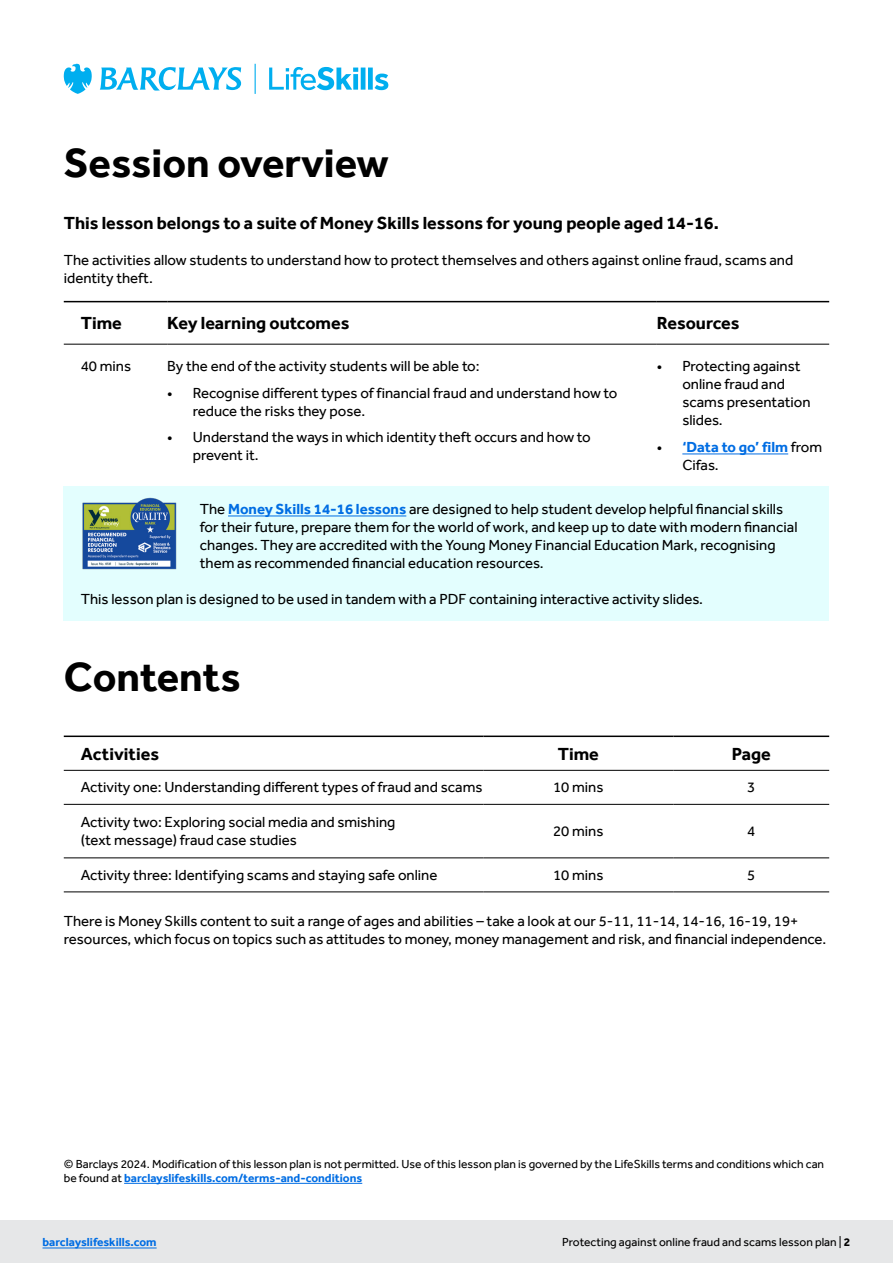
<style>
.page{position:relative;width:893px;height:1263px;background:#fff}
.page>*{position:absolute;margin:0;border:0;box-sizing:border-box;transform-origin:0 0}
.t1{font:700 42px "Barclays Effra";color:#000}
.Overview_subhead{font:700 18px "Barclays Effra";color:#000}
.Table_header{font:700 18px "Barclays Effra";color:#000}
.Body_copy{font:15px/18px "Barclays Effra";color:#000}
.Bullets_10_12{font:15px/18px "Barclays Effra";color:#000}
.Bullets_10_12-2{font:700 15px/18px "Barclays Effra";color:#006de3}
.t2{font:12px/14.4px "Barclays Effra";color:#000}
.t3{font:700 12px "Barclays Effra";color:#006de3}
.s1{font-weight:400;color:#000}
.s2{font-weight:700;color:#006de3}
.s3{font-weight:700}
</style>
<div class="page">
<svg style="left:64px;top:302px;width:765px;height:185px"></svg>
<div style="left:64px;top:487px;width:765px;height:134px;background:#e3fefe"></div>
<hr style="left:64px;top:344px;width:103px;height:1px;background:#000">
<hr style="left:167px;top:344px;width:490px;height:1px;background:#000">
<hr style="left:657px;top:344px;width:172px;height:1px;background:#000">
<hr style="left:64px;top:301px;width:103px;height:1px;background:#000">
<hr style="left:167px;top:301px;width:490px;height:1px;background:#000">
<hr style="left:657px;top:301px;width:172px;height:1px;background:#000">
<hr style="left:682px;top:454px;width:106px;height:1px;background:#006de3">
<hr style="left:228px;top:516px;width:178px;height:1px;background:#006de3">
<img style="left:82px;top:497px;width:95px;height:73px">
<svg style="left:64px;top:737px;width:765px;height:122px"></svg>
<hr style="left:64px;top:770px;width:419px;height:1px;background:#000">
<hr style="left:483px;top:770px;width:190px;height:1px;background:#000">
<hr style="left:673px;top:770px;width:156px;height:1px;background:#000">
<hr style="left:64px;top:804px;width:419px;height:1px;background:#000">
<hr style="left:483px;top:804px;width:190px;height:1px;background:#000">
<hr style="left:673px;top:804px;width:156px;height:1px;background:#000">
<hr style="left:64px;top:857px;width:419px;height:1px;background:#000">
<hr style="left:483px;top:857px;width:190px;height:1px;background:#000">
<hr style="left:673px;top:857px;width:156px;height:1px;background:#000">
<hr style="left:64px;top:891px;width:419px;height:1px;background:#000">
<hr style="left:483px;top:891px;width:190px;height:1px;background:#000">
<hr style="left:673px;top:891px;width:156px;height:1px;background:#000">
<hr style="left:64px;top:735px;width:419px;height:2px;background:#000">
<hr style="left:483px;top:735px;width:190px;height:2px;background:#000">
<hr style="left:673px;top:735px;width:156px;height:2px;background:#000">
<hr style="left:124px;top:1183px;width:238px;height:1px;background:#006de3">
<div style="left:0;top:1220px;width:893px;height:43px;background:#e6e7e8"></div>
<svg style="left:64px;top:64px;width:324px;height:30px"></svg>
<hr style="left:43px;top:1248px;width:114px;height:1px;background:#006de3">
<h2 class="t1" style="left:64px;top:138px;width:327px">Session overview</h2>
<p class="Overview_subhead" style="left:64px;top:212px;width:656px">This lesson belongs to a suite of Money Skills lessons for young people aged 14-16.</p>
<p class="Body_copy" style="left:64px;top:251px;width:731px">The activities allow students to understand how to protect themselves and others against online fraud, scams and identity theft.</p>
<p class="Table_header" style="left:81px;top:312px;width:43px">Time</p>
<p class="Table_header" style="left:167px;top:312px;width:184px">Key learning outcomes</p>
<p class="Table_header" style="left:657px;top:312px;width:84px">Resources</p>
<p class="Body_copy" style="left:81px;top:357px;width:52px">40 mins</p>
<p class="Bullets_10_12" style="left:167px;top:357px;width:314px">By the end of the activity students will be able to:</p>
<p class="Bullets_10_12" style="left:193px;top:383px;width:426px;text-indent:-26px">• Recognise different types of financial fraud and understand how to reduce the risks they pose.</p>
<p class="Bullets_10_12" style="left:193px;top:428px;width:400px;text-indent:-26px">• Understand the ways in which identity theft occurs and how to prevent it.</p>
<p class="Bullets_10_12" style="left:682px;top:357px;width:130px;text-indent:-26px">• Protecting against online fraud and scams presentation slides.</p>
<p class="Bullets_10_12-2" style="left:682px;top:437px;width:141px;text-indent:-26px"><span class="s1">•</span> ‘Data to go’ film <span class="s1">from<br>Cifas.</span></p>
<p class="Body_copy" style="left:200px;top:499px;width:599px">The <span class="s2">Money Skills 14-16 lessons</span> are designed to help student develop helpful financial skills for their future, prepare them for the world of work, and keep up to date with modern financial changes. They are accredited with the Young Money Financial Education Mark, recognising them as recommended financial education resources.</p>
<p class="Body_copy" style="left:81px;top:589px;width:624px">This lesson plan is designed to be used in tandem with a PDF containing interactive activity slides.</p>
<h2 class="t1" style="left:64px;top:652px;width:178px">Contents</h2>
<p class="Table_header" style="left:81px;top:743px;width:80px">Activities</p>
<p class="Table_header" style="left:558px;top:743px;width:43px">Time</p>
<p class="Table_header" style="left:732px;top:743px;width:41px">Page</p>
<p class="Body_copy" style="left:81px;top:778px;width:403px">Activity one: Understanding different types of fraud and scams</p>
<p class="Body_copy" style="left:553px;top:778px;width:52px">10 mins</p>
<p class="Body_copy" style="left:747px;top:778px;width:10px">3</p>
<p class="Body_copy" style="left:81px;top:813px;width:316px">Activity two: Exploring social media and smishing (text message) fraud case studies</p>
<p class="Body_copy" style="left:553px;top:822px;width:52px">20 mins</p>
<p class="Body_copy" style="left:747px;top:822px;width:10px">4</p>
<p class="Body_copy" style="left:81px;top:866px;width:358px">Activity three: Identifying scams and staying safe online</p>
<p class="Body_copy" style="left:553px;top:866px;width:52px">10 mins</p>
<p class="Body_copy" style="left:747px;top:866px;width:10px">5</p>
<p class="Body_copy" style="left:64px;top:911px;width:764px">There is Money Skills content to suit a range of ages and abilities – take a look at our 5-11, 11-14, 14-16, 16-19, 19+ resources, which focus on topics such as attitudes to money, money management and risk, and financial independence.</p>
<p class="t2" style="left:64px;top:1156px;width:762px">© Barclays 2024. Modification of this lesson plan is not permitted. Use of this lesson plan is governed by the LifeSkills terms and conditions which can be found at <span class="s2">barclayslifeskills.com/terms-and-conditions</span></p>
<p class="t3" style="left:43px;top:1234px;width:116px">barclayslifeskills.com</p>
<p class="t2" style="left:562px;top:1234px;width:290px">Protecting against online fraud and scams lesson plan | <span class="s3">2</span></p>
</div>
